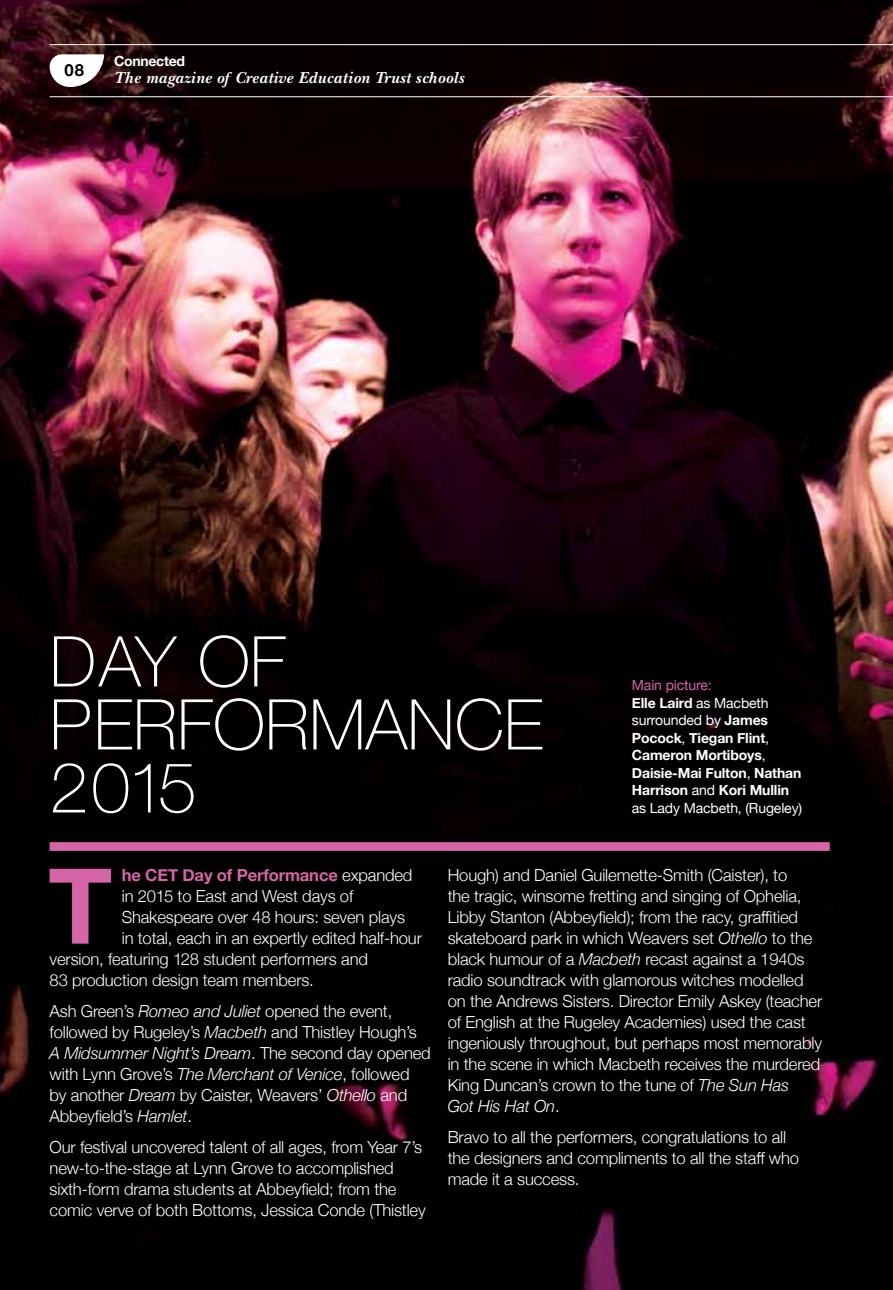
<style>
.page{position:relative;width:893px;height:1290px;background:#fff}
.page>*{position:absolute;margin:0;border:0;box-sizing:border-box;transform-origin:0 0}
.t1{font:700 104.83px "Helvetica Neue";color:#d665a7}
.t2{font:100 70px/63px "Helvetica Neue";color:#fff}
.t3{font:300 16.62px/21px "Helvetica Neue";letter-spacing:-.01em;color:#fff}
.t4{font:italic 700 16.62px "New Baskerville";letter-spacing:.025em;color:#fff}
.t5{font:700 16.62px "Helvetica Neue";letter-spacing:-.01em;color:#d665a7}
.t6{font:700 16.62px "Helvetica Neue";color:#000}
.t7{font:700 14px/17.5px "Helvetica Neue";letter-spacing:-.01em;color:#fff}
.s1{font-weight:400;color:#d665a7}
.s2{font-weight:400}
.s3{font-weight:300;color:#fff}
.s4{font-style:italic}
</style>
<div class="page">
<img style="left:0;top:0;width:893px;height:1290px">
<hr style="left:50px;top:44px;width:843px;height:1px;background:#fff">
<hr style="left:50px;top:96px;width:843px;height:1px;background:#fff">
<svg style="left:50px;top:54px;width:54px;height:33px"></svg>
<div style="left:50px;top:842px;width:780px;height:9px;background:#d665a7"></div>
<p class="t6" style="left:64px;top:57px;width:21px">08</p>
<p class="t7" style="left:114px;top:52px;width:72px">Connected</p>
<p class="t4" style="left:114px;top:68px;width:351px">The magazine of Creative Education Trust schools</p>
<h2 class="t2" style="left:50px;top:627px;width:495px">DAY OF<br>PERFORMANCE<br>2015</h2>
<p class="t7" style="left:632px;top:677px;width:172px"><span class="s1">Main picture:<br></span>Elle Laird <span class="s2">as Macbeth surrounded by</span> James<br>Pocock<span class="s2">,</span> Tiegan Flint<span class="s2">,<br></span>Cameron Mortiboys<span class="s2">,<br></span>Daisie-Mai Fulton<span class="s2">,</span> Nathan<br>Harrison <span class="s2">and</span> Kori Mullin <span class="s2">as Lady Macbeth, (Rugeley)</span></p>
<h1 class="t1" style="left:48px;top:824px;width:66px">T</h1>
<p class="t5" style="left:122px;top:862px;width:292px">he CET Day of Performance <span class="s3">expanded</span></p>
<p class="t3" style="left:122px;top:884px;width:233px">in 2015 to East and West days of</p>
<p class="t3" style="left:122px;top:905px;width:285px">Shakespeare over 48 hours: seven plays</p>
<p class="t3" style="left:122px;top:926px;width:302px">in total, each in an expertly edited half-hour</p>
<p class="t3" style="left:50px;top:947px;width:320px">version, featuring 128 student performers and</p>
<p class="t3" style="left:50px;top:968px;width:266px">83 production design team members.</p>
<p class="t3" style="left:50px;top:999px;width:383px">Ash Green’s <span class="s4">Romeo and Juliet</span> opened the event, followed by Rugeley’s <span class="s4">Macbeth</span> and Thistley Hough’s <span class="s4">A Midsummer Night’s Dream</span>. The second day opened with Lynn Grove’s <span class="s4">The Merchant of Venice</span>, followed by another <span class="s4">Dream</span> by Caister, Weavers’ <span class="s4">Othello</span> and Abbeyfield’s <span class="s4">Hamlet</span>.</p>
<p class="t3" style="left:50px;top:1135px;width:378px">Our festival uncovered talent of all ages, from Year 7’s new-to-the-stage at Lynn Grove to accomplished sixth-form drama students at Abbeyfield; from the comic verve of both Bottoms, Jessica Conde (Thistley</p>
<p class="t3" style="left:448px;top:863px;width:376px">Hough) and Daniel Guilemette-Smith (Caister), to<br>the tragic, winsome fretting and singing of Ophelia, Libby Stanton (Abbeyfield); from the racy, graffitied skateboard park in which Weavers set <span class="s4">Othello</span> to the black humour of a <span class="s4">Macbeth</span> recast against a 1940s radio soundtrack with glamorous witches modelled on the Andrews Sisters. Director Emily Askey (teacher of English at the Rugeley Academies) used the cast ingeniously throughout, but perhaps most memorably in the scene in which Macbeth receives the murdered King Duncan’s crown to the tune of <span class="s4">The Sun Has<br>Got His Hat On</span>.</p>
<p class="t3" style="left:448px;top:1125px;width:353px">Bravo to all the performers, congratulations to all the designers and compliments to all the staff who made it a success.</p>
</div>
